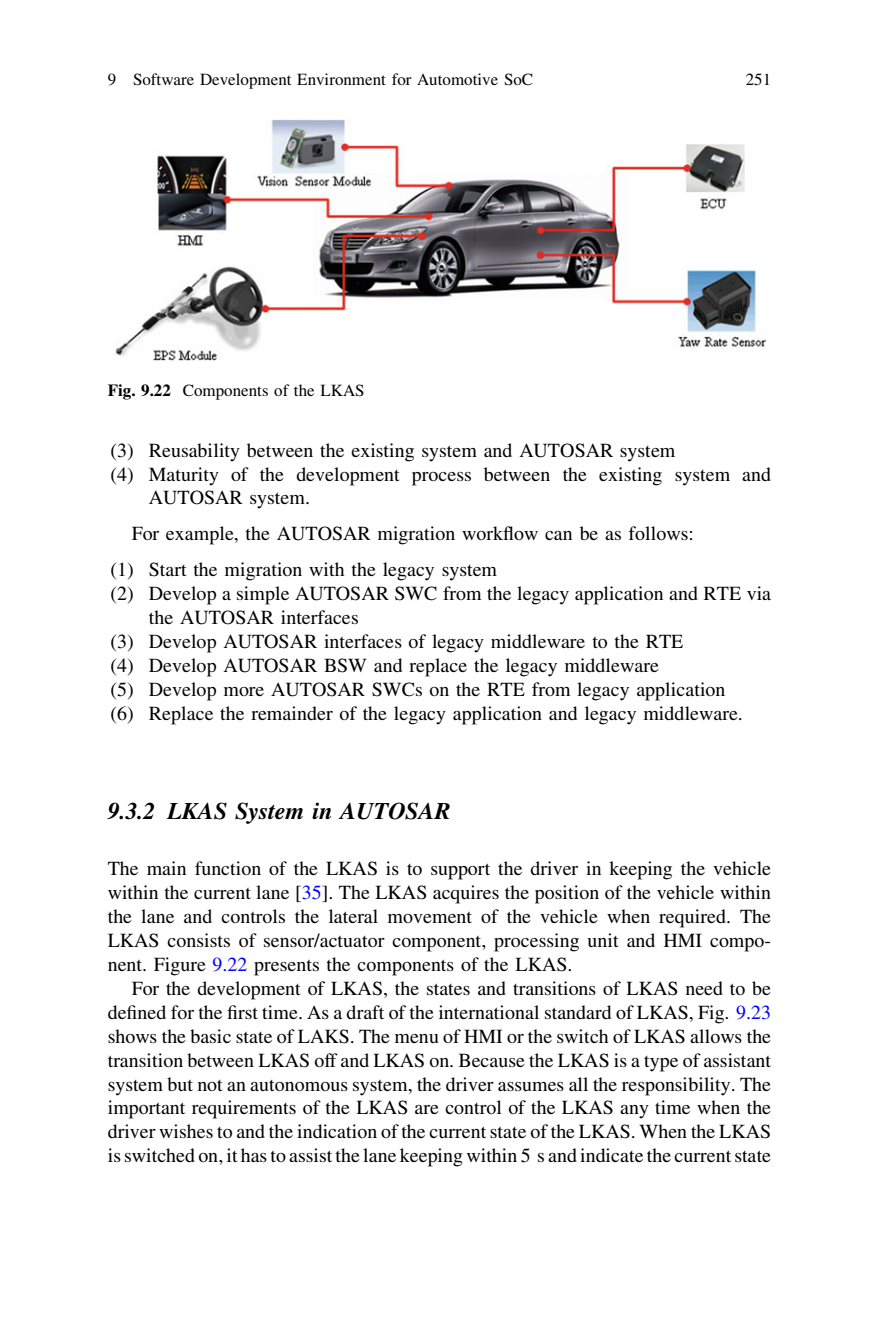
<style>
.page{position:relative;width:879px;height:1333px;background:#fff}
.page>*{position:absolute;margin:0;border:0;box-sizing:border-box;transform-origin:0 0}
.t1{font:24px "Adv GTIMES BI";color:#000}
.t2{font:20px/24px "Adv GTIMES R";color:#000;text-align:justify}
.t3{font:17px "Adv GTIMES R";color:#000}
.s1{font-family:"Adv GTIMES B"}
.s2{color:#00f}
</style>
<div class="page">
<img style="left:115px;top:119px;width:651px;height:241px">
<p class="t3" style="left:108px;top:73px;width:427px">9 Software Development Environment for Automotive SoC</p>
<p class="t3" style="left:746px;top:73px;width:27px">251</p>
<p class="t3" style="left:108px;top:385px;width:258px"><span class="s1">Fig. 9.22</span> Components of the LKAS</p>
<p class="t2" style="left:111px;top:440px;width:566px">(3) Reusability between the existing system and AUTOSAR system</p>
<p class="t2" style="left:111px;top:464px;width:662px">(4) Maturity of the development process between the existing system and</p>
<p class="t2" style="left:149px;top:488px;width:163px">AUTOSAR system.</p>
<p class="t2" style="left:111px;top:517px;width:585px;line-height:36px;text-indent:21px">For example, the AUTOSAR migration workflow can be as follows: (1) Start the migration with the legacy system</p>
<p class="t2" style="left:111px;top:583px;width:662px">(2) Develop a simple AUTOSAR SWC from the legacy application and RTE via</p>
<p class="t2" style="left:149px;top:607px;width:211px">the AUTOSAR interfaces</p>
<p class="t2" style="left:111px;top:631px;width:574px">(3) Develop AUTOSAR interfaces of legacy middleware to the RTE</p>
<p class="t2" style="left:111px;top:655px;width:550px">(4) Develop AUTOSAR BSW and replace the legacy middleware</p>
<p class="t2" style="left:111px;top:679px;width:616px">(5) Develop more AUTOSAR SWCs on the RTE from legacy application</p>
<p class="t2" style="left:111px;top:703px;width:634px">(6) Replace the remainder of the legacy application and legacy middleware.</p>
<p class="t1" style="left:108px;top:802px;width:344px">9.3.2 LKAS System in AUTOSAR</p>
<p class="t2" style="left:108px;top:858px;width:665px">The main function of the LKAS is to support the driver in keeping the vehicle within the current lane [<span class="s2">35</span>]. The LKAS acquires the position of the vehicle within the lane and controls the lateral movement of the vehicle when required. The LKAS consists of sensor/actuator component, processing unit and HMI compo&shy;nent. Figure <span class="s2">9.22</span> presents the components of the LKAS.</p>
<p class="t2" style="left:108px;top:978px;width:665px;text-indent:24px">For the development of LKAS, the states and transitions of LKAS need to be defined for the first time. As a draft of the international standard of LKAS, Fig. <span class="s2">9.23 </span>shows the basic state of LAKS. The menu of HMI or the switch of LKAS allows the transition between LKAS off and LKAS on. Because the LKAS is a type of assistant system but not an autonomous system, the driver assumes all the responsibility. The important requirements of the LKAS are control of the LKAS any time when the driver wishes to and the indication of the current state of the LKAS. When the LKAS is switched on, it has to assist the lane keeping within 5 s and indicate the current state</p>
</div>
